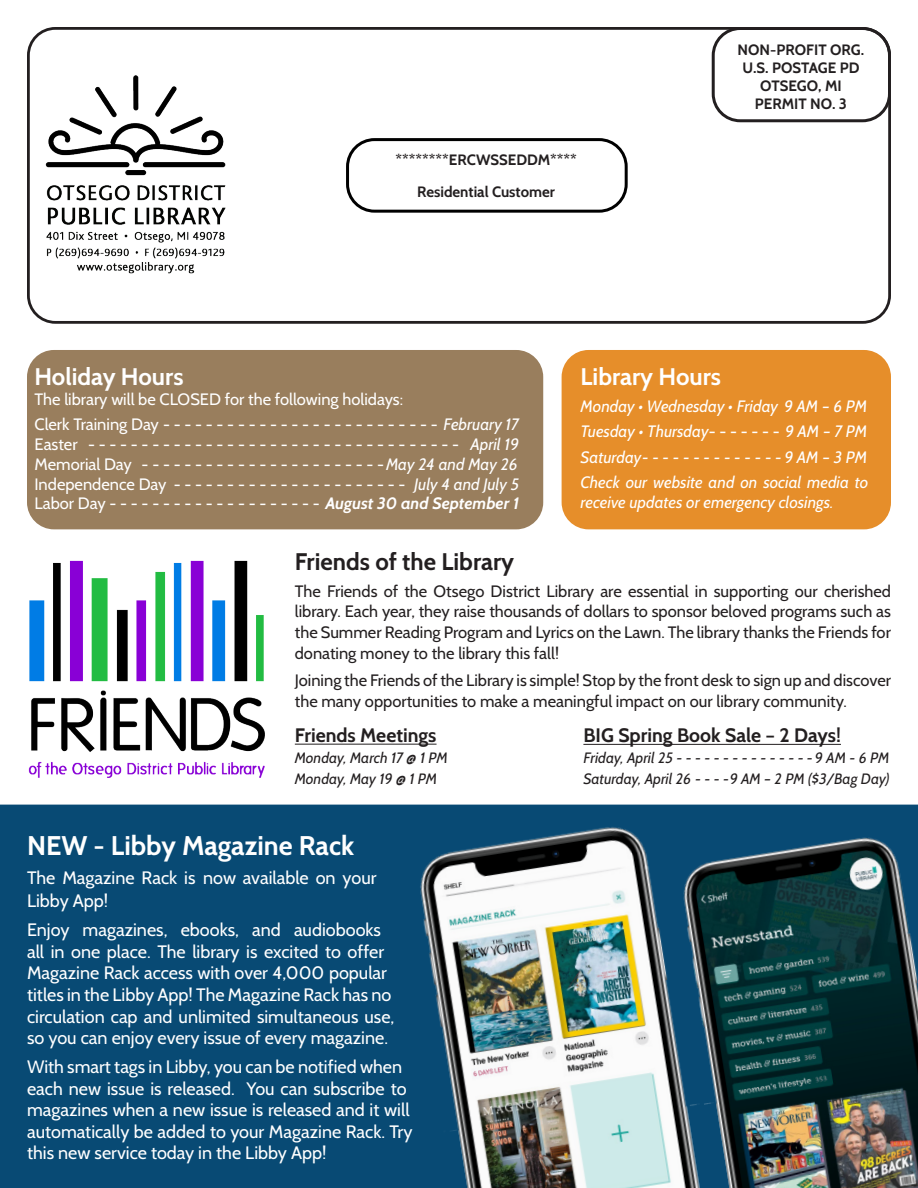
<style>
.page{position:relative;width:918px;height:1188px;background:#fff}
.page>*{position:absolute;margin:0;border:0;box-sizing:border-box;transform-origin:0 0}
.t1{font:700 27px "Cabin";color:#fff}
.t2{font:700 24px "Cabin";color:#fff}
.t3{font:700 24px "Cabin";color:#231f20}
.t4{font:700 19.5px "Cabin";color:#231f20}
.t5{font:18px/21.6px "Cabin";color:#fff}
.t6{font:16.5px/20.5px "Cabin";color:#231f20;text-align:justify}
.t7{font:16.5px "Cabin";color:#fff}
.t8{font:italic 16.5px/19.8px "Cabin";color:#fff}
.t9{font:italic 700 16.5px "Cabin";color:#fff}
.t10{font:italic 15px "Cabin";color:#231f20}
.t11{font:700 15px "Cabin";color:#231f20}
.s1{font-weight:500;font-style:normal}
</style>
<div class="page">
<div style="left:27px;top:27px;width:864px;height:297px;border:3px solid #231f20;border-radius:27px"></div>
<div style="left:712px;top:27px;width:179px;height:95px;border:3px solid #231f20;border-radius:27px"></div>
<img style="left:45px;top:75px;width:181px;height:199px">
<div style="left:346px;top:138px;width:282px;height:75px;border:3px solid #000;border-radius:27px"></div>
<div style="left:27px;top:350px;width:516px;height:179px;background:#997e5d;border-radius:27px"></div>
<div style="left:562px;top:350px;width:329px;height:179px;background:#e68e2a;border-radius:27px"></div>
<img style="left:28px;top:560px;width:237px;height:217px">
<hr style="left:295px;top:744px;width:142px;height:1px;background:#231f20">
<hr style="left:583px;top:744px;width:258px;height:1px;background:#231f20">
<div style="left:0;top:805px;width:400px;height:383px;background:#084a74"></div>
<img style="left:400px;top:804px;width:518px;height:384px">
<p class="t11" style="left:395px;top:151px;width:183px">********ERCWSSEDDM****</p>
<p class="t11" style="left:417px;top:182px;width:139px">Residential Customer</p>
<p class="t11" style="left:738px;top:41px;width:128px">NON-PROFIT ORG.</p>
<p class="t11" style="left:742px;top:59px;width:119px">U.S. POSTAGE PD</p>
<p class="t11" style="left:760px;top:77px;width:83px">OTSEGO, MI</p>
<p class="t11" style="left:755px;top:95px;width:94px">PERMIT NO. 3</p>
<p class="t2" style="left:35px;top:362px;width:150px">Holiday Hours</p>
<p class="t7" style="left:35px;top:389px;width:370px">The library will be CLOSED for the following holidays:</p>
<p class="t7" style="left:35px;top:414px;width:132px">Clerk Training Day--------------------------</p>
<p class="t8" style="left:443px;top:414px;width:77px">February 17</p>
<p class="t7" style="left:35px;top:434px;width:57px">Easter ------------------------------------</p>
<p class="t8" style="left:470px;top:434px;width:50px">April 19</p>
<p class="t7" style="left:35px;top:454px;width:110px">Memorial Day -----------------------</p>
<p class="t8" style="left:386px;top:454px;width:133px">May 24 and May 26</p>
<p class="t7" style="left:35px;top:474px;width:142px">Independence Day -----------------------</p>
<p class="t8" style="left:414px;top:474px;width:106px">July 4 and July 5</p>
<p class="t7" style="left:35px;top:494px;width:78px">Labor Day--------------------</p>
<p class="t9" style="left:325px;top:494px;width:195px">August 30 and September 1</p>
<p class="t2" style="left:581px;top:362px;width:142px">Library Hours</p>
<p class="t8" style="left:581px;top:396px;width:288px">Monday • Wednesday • Friday 9 AM – 6 PM</p>
<p class="t8" style="left:581px;top:421px;width:288px">Tuesday • Thursday <span class="s1">- - - - - - -</span> 9 AM – 7 PM</p>
<p class="t8" style="left:581px;top:447px;width:67px">Saturday--------------</p>
<p class="t8" style="left:784px;top:447px;width:84px">9 AM – 3 PM</p>
<p class="t8" style="left:581px;top:472px;width:289px">Check our website and on social media to receive updates or emergency closings.</p>
<p class="t3" style="left:295px;top:547px;width:221px">Friends of the Library</p>
<p class="t6" style="left:295px;top:581px;width:598px">The Friends of the Otsego District Library are essential in supporting our cherished library. Each year, they raise thousands of dollars to sponsor beloved programs such as the Summer Reading Program and Lyrics on the Lawn. The library thanks the Friends for donating money to the library this fall!</p>
<p class="t6" style="left:295px;top:669px;width:598px;line-height:21px">Joining the Friends of the Library is simple! Stop by the front desk to sign up and discover the many opportunities to make a meaningful impact on our library community.</p>
<p class="t4" style="left:295px;top:724px;width:143px">Friends Meetings</p>
<p class="t10" style="left:295px;top:749px;width:154px">Monday, March 17 @ 1 PM</p>
<p class="t10" style="left:295px;top:770px;width:144px">Monday, May 19 @ 1 PM</p>
<p class="t4" style="left:583px;top:724px;width:259px">BIG Spring Book Sale – 2 Days!</p>
<p class="t10" style="left:583px;top:749px;width:96px">Friday, April 25---------------</p>
<p class="t10" style="left:815px;top:749px;width:76px">9 AM - 6 PM</p>
<p class="t10" style="left:583px;top:770px;width:114px">Saturday, April 26----</p>
<p class="t10" style="left:730px;top:770px;width:161px">9 AM – 2 PM ($3/Bag Day)</p>
<p class="t1" style="left:27px;top:829px;width:329px">NEW - Libby Magazine Rack</p>
<p class="t5" style="left:27px;top:866px;width:351px;line-height:23.4px">The Magazine Rack is now available on your<br>Libby App!</p>
<p class="t5" style="left:27px;top:919px;width:369px">Enjoy magazines, ebooks, and audiobooks all in one place. The library is excited to offer Magazine Rack access with over 4,000 popular titles in the Libby App! The Magazine Rack has no circulation cap and unlimited simultaneous use, so you can enjoy every issue of every magazine.</p>
<p class="t5" style="left:27px;top:1056px;width:387px">With smart tags in Libby, you can be notified when each new issue is released. You can subscribe to magazines when a new issue is released and it will automatically be added to your Magazine Rack. Try this new service today in the Libby App!</p>
</div>
